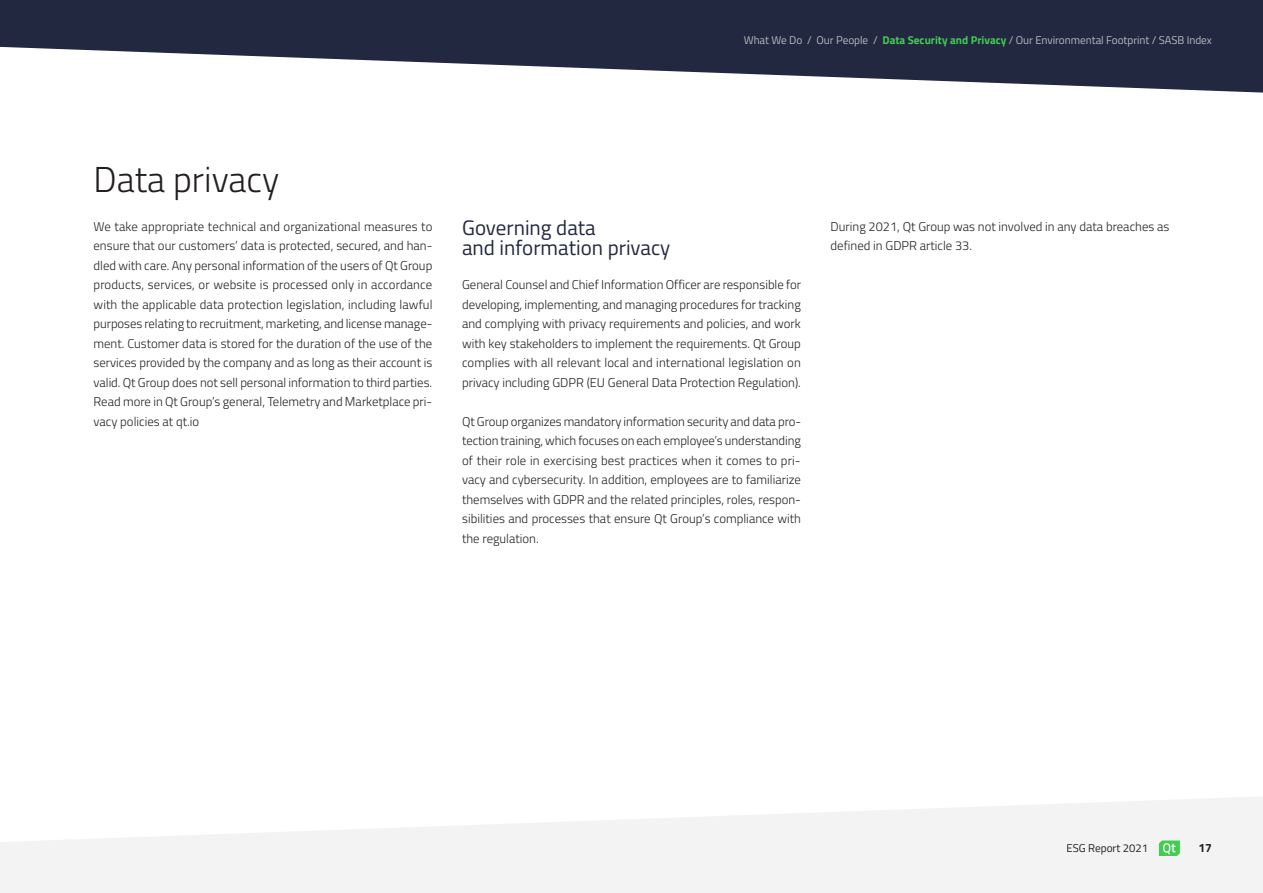
<style>
.page{position:relative;width:1263px;height:893px;background:#fff}
.page>*{position:absolute;margin:0;border:0;box-sizing:border-box;transform-origin:0 0}
.t1{font:300 36px "Titillium Web";color:#231f20}
.t2{font:21px/19.5px "Titillium Web";color:#222840}
.t3{font:300 12.75px/19.5px "Titillium Web";color:#231f20;text-align:justify}
.t4{font:700 12px "Titillium Web";color:#231f20}
.t5{font:11.25px "Titillium Web";letter-spacing:-.005em;color:#b5b7bf}
.t6{font:11.25px "Titillium Web";color:#231f20}
.s1{font-weight:700;color:#41cd52}
</style>
<div class="page">
<svg style="left:0;top:797px;width:1263px;height:96px;fill:#f3f3f4"></svg>
<svg style="left:0;top:0;width:1263px;height:93px;fill:#222840"></svg>
<svg style="left:1159px;top:840px;width:21px;height:16px"></svg>
<p class="t5" style="left:744px;top:32px;width:470px">What We Do / Our People / <span class="s1">Data Security and Privacy</span> / Our Environmental Footprint / SASB Index</p>
<h1 class="t1" style="left:94px;top:153px;width:187px">Data privacy</h1>
<p class="t3" style="left:94px;top:216px;width:340px">We take appropriate technical and organizational measures to ensure that our customers’ data is protected, secured, and han&shy;dled with care. Any personal information of the users of Qt Group products, services, or website is processed only in accordance with the applicable data protection legislation, including lawful purposes relating to recruitment, marketing, and license manage&shy;ment. Customer data is stored for the duration of the use of the services provided by the company and as long as their account is valid. Qt Group does not sell personal information to third parties.<br>Read more in Qt Group’s general, Telemetry and Marketplace pri&shy;vacy policies at qt.io</p>
<h2 class="t2" style="left:462px;top:217px;width:210px">Governing data<br>and information privacy</h2>
<p class="t3" style="left:462px;top:274px;width:341px">General Counsel and Chief Information Officer are responsible for developing, implementing, and managing procedures for tracking and complying with privacy requirements and policies, and work with key stakeholders to implement the requirements. Qt Group complies with all relevant local and international legislation on privacy including GDPR (EU General Data Protection Regulation).</p>
<p class="t3" style="left:462px;top:411px;width:340px">Qt Group organizes mandatory information security and data pro&shy;tection training, which focuses on each employee’s understanding of their role in exercising best practices when it comes to pri&shy;vacy and cybersecurity. In addition, employees are to familiarize themselves with GDPR and the related principles, roles, respon&shy;sibilities and processes that ensure Qt Group’s compliance with the regulation.</p>
<p class="t3" style="left:831px;top:216px;width:340px">During 2021, Qt Group was not involved in any data breaches as defined in GDPR article 33.</p>
<p class="t6" style="left:1066px;top:839px;width:83px">ESG Report 2021</p>
<p class="t4" style="left:1198px;top:839px;width:15px">17</p>
</div>
